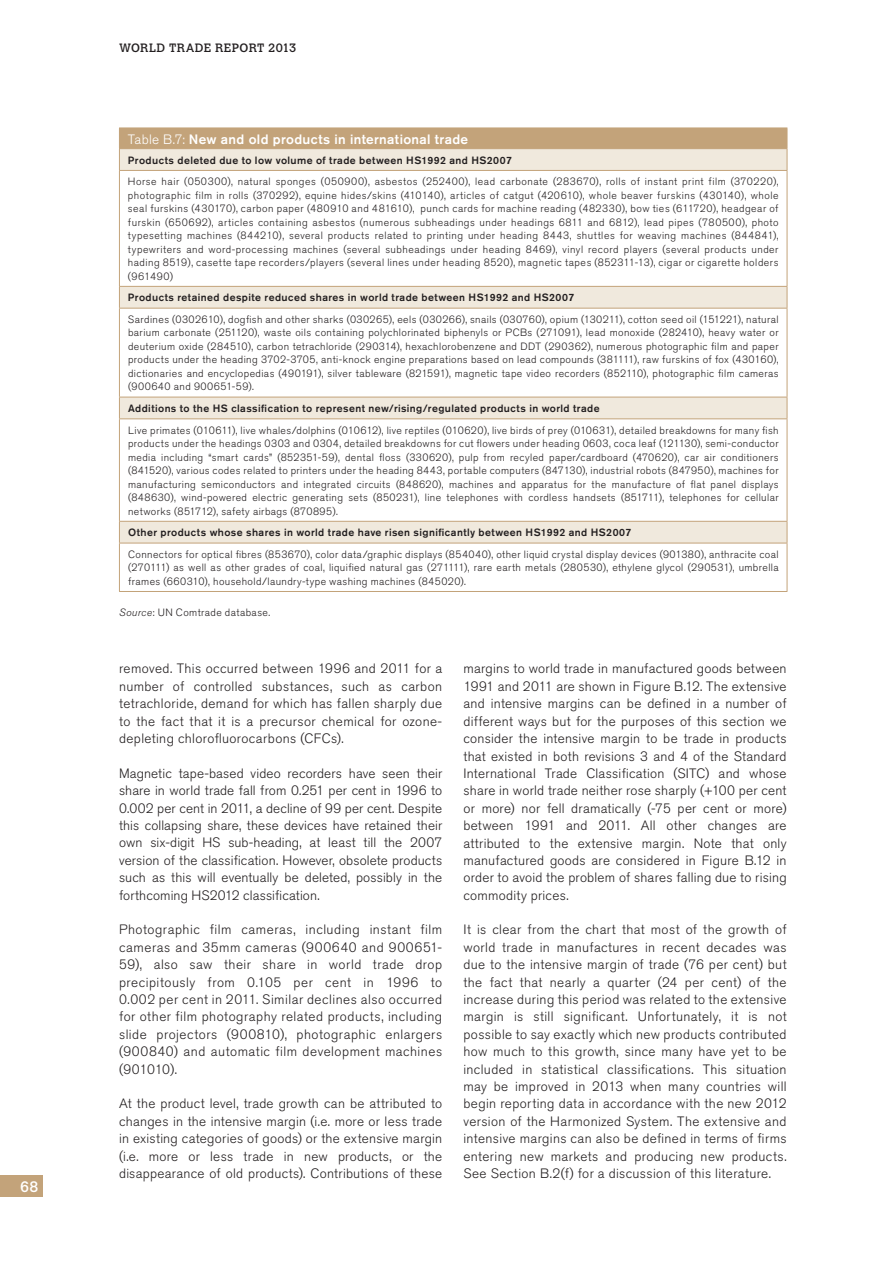
<style>
.page{position:relative;width:893px;height:1263px;background:#fff}
.page>*{position:absolute;margin:0;border:0;box-sizing:border-box;transform-origin:0 0}
.t1{font:15px "Calvert";color:#fff}
.t2{font:300 13.5px/17.4px "Akzidenz Grotesk BE";letter-spacing:.025em;color:#231f20;text-align:justify}
.t3{font:500 13.5px "Akzidenz Grotesk BE";letter-spacing:.025em;color:#fff}
.t4{font:12px "Calvert";letter-spacing:.025em;color:#231f20}
.t5{font:300 10.5px/13.5px "Akzidenz Grotesk BE";letter-spacing:.04em;color:#231f20;text-align:justify}
.t6{font:500 10.5px "Akzidenz Grotesk BE";letter-spacing:.04em;color:#231f20}
.s1{font-weight:300}
.s2{font-style:italic}
</style>
<div class="page">
<div style="left:0;top:1175px;width:43px;height:21px;background:#c3a37a"></div>
<div style="left:119px;top:128px;width:668px;height:21px;background:#c3a37a"></div>
<svg style="left:120px;top:149px;width:667px;height:394px"></svg>
<svg style="left:119px;top:149px;width:1px;height:21px"></svg>
<svg style="left:787px;top:128px;width:1px;height:42px"></svg>
<hr style="left:119px;top:171px;width:1px;height:115px;background:#c3a37a">
<hr style="left:119px;top:170px;width:668px;height:1px;background:#c3a37a">
<hr style="left:787px;top:171px;width:1px;height:115px;background:#c3a37a">
<svg style="left:119px;top:287px;width:1px;height:21px"></svg>
<hr style="left:119px;top:286px;width:668px;height:1px;background:#c3a37a">
<svg style="left:787px;top:287px;width:1px;height:21px"></svg>
<hr style="left:119px;top:308px;width:1px;height:89px;background:#c3a37a">
<hr style="left:119px;top:308px;width:668px;height:1px;background:#c3a37a">
<hr style="left:787px;top:308px;width:1px;height:89px;background:#c3a37a">
<svg style="left:119px;top:398px;width:1px;height:20px"></svg>
<hr style="left:119px;top:397px;width:668px;height:1px;background:#c3a37a">
<svg style="left:787px;top:397px;width:1px;height:21px"></svg>
<hr style="left:119px;top:419px;width:1px;height:102px;background:#c3a37a">
<hr style="left:119px;top:418px;width:668px;height:1px;background:#c3a37a">
<hr style="left:787px;top:419px;width:1px;height:102px;background:#c3a37a">
<svg style="left:119px;top:522px;width:1px;height:21px"></svg>
<hr style="left:119px;top:521px;width:668px;height:1px;background:#c3a37a">
<svg style="left:787px;top:522px;width:1px;height:21px"></svg>
<hr style="left:119px;top:543px;width:1px;height:48px;background:#c3a37a">
<hr style="left:119px;top:543px;width:668px;height:1px;background:#c3a37a">
<hr style="left:787px;top:543px;width:1px;height:48px;background:#c3a37a">
<hr style="left:119px;top:591px;width:668px;height:1px;background:#c3a37a">
<h1 class="t1" style="left:20px;top:1178px;width:20px">68</h1>
<p class="t4" style="left:119px;top:41px;width:179px">WORLD TRADE REPORT 2013</p>
<p class="t3" style="left:128px;top:131px;width:342px"><span class="s1">Table B.7:</span> New and old products in international trade</p>
<p class="t6" style="left:128px;top:154px;width:385px">Products deleted due to low volume of trade between HS1992 and HS2007</p>
<p class="t5" style="left:128px;top:175px;width:652px">Horse hair (050300), natural sponges (050900), asbestos (252400), lead carbonate (283670), rolls of instant print film (370220), photographic film in rolls (370292), equine hides/skins (410140), articles of catgut (420610), whole beaver furskins (430140), whole seal furskins (430170), carbon paper (480910 and 481610), punch cards for machine reading (482330), bow ties (611720), headgear of furskin (650692), articles containing asbestos (numerous subheadings under headings 6811 and 6812), lead pipes (780500), photo typesetting machines (844210), several products related to printing under heading 8443, shuttles for weaving machines (844841), typewriters and word-processing machines (several subheadings under heading 8469), vinyl record players (several products under hading 8519), casette tape recorders/players (several lines under heading 8520), magnetic tapes (852311-13), cigar or cigarette holders (961490)</p>
<p class="t6" style="left:128px;top:291px;width:448px">Products retained despite reduced shares in world trade between HS1992 and HS2007</p>
<p class="t5" style="left:128px;top:313px;width:652px">Sardines (0302610), dogfish and other sharks (030265), eels (030266), snails (030760), opium (130211), cotton seed oil (151221), natural barium carbonate (251120), waste oils containing polychlorinated biphenyls or PCBs (271091), lead monoxide (282410), heavy water or deuterium oxide (284510), carbon tetrachloride (290314), hexachlorobenzene and DDT (290362), numerous photographic film and paper products under the heading 3702-3705, anti-knock engine preparations based on lead compounds (381111), raw furskins of fox (430160), dictionaries and encyclopedias (490191), silver tableware (821591), magnetic tape video recorders (852110), photographic film cameras (900640 and 900651-59).</p>
<p class="t6" style="left:128px;top:402px;width:473px">Additions to the HS classification to represent new/rising/regulated products in world trade</p>
<p class="t5" style="left:128px;top:423px;width:652px">Live primates (010611), live whales/dolphins (010612), live reptiles (010620), live birds of prey (010631), detailed breakdowns for many fish products under the headings 0303 and 0304, detailed breakdowns for cut flowers under heading 0603, coca leaf (121130), semi-conductor media including “smart cards” (852351-59), dental floss (330620), pulp from recyled paper/cardboard (470620), car air conditioners (841520), various codes related to printers under the heading 8443, portable computers (847130), industrial robots (847950), machines for manufacturing semiconductors and integrated circuits (848620), machines and apparatus for the manufacture of flat panel displays (848630), wind-powered electric generating sets (850231), line telephones with cordless handsets (851711), telephones for cellular networks (851712), safety airbags (870895).</p>
<p class="t6" style="left:128px;top:526px;width:505px">Other products whose shares in world trade have risen significantly between HS1992 and HS2007</p>
<p class="t5" style="left:128px;top:548px;width:652px">Connectors for optical fibres (853670), color data/graphic displays (854040), other liquid crystal display devices (901380), anthracite coal (270111) as well as other grades of coal, liquified natural gas (271111), rare earth metals (280530), ethylene glycol (290531), umbrella frames (660310), household/laundry-type washing machines (845020).</p>
<p class="t5" style="left:119px;top:606px;width:153px"><span class="s2">Source</span>: UN Comtrade database.</p>
<p class="t2" style="left:119px;top:660px;width:325px">removed. This occurred between 1996 and 2011 for a number of controlled substances, such as carbon tetrachloride, demand for which has fallen sharply due to the fact that it is a precursor chemical for ozone&shy;depleting chlorofluorocarbons (CFCs).</p>
<p class="t2" style="left:119px;top:764px;width:325px">Magnetic tape-based video recorders have seen their share in world trade fall from 0.251 per cent in 1996 to 0.002 per cent in 2011, a decline of 99 per cent. Despite this collapsing share, these devices have retained their own six-digit HS sub-heading, at least till the 2007 version of the classification. However, obsolete products such as this will eventually be deleted, possibly in the forthcoming HS2012 classification.</p>
<p class="t2" style="left:119px;top:921px;width:325px">Photographic film cameras, including instant film cameras and 35mm cameras (900640 and 900651- 59), also saw their share in world trade drop precipitously from 0.105 per cent in 1996 to 0.002 per cent in 2011. Similar declines also occurred for other film photography related products, including slide projectors (900810), photographic enlargers (900840) and automatic film development machines (901010).</p>
<p class="t2" style="left:119px;top:1095px;width:325px">At the product level, trade growth can be attributed to changes in the intensive margin (i.e. more or less trade in existing categories of goods) or the extensive margin (i.e. more or less trade in new products, or the disappearance of old products). Contributions of these</p>
<p class="t2" style="left:463px;top:660px;width:325px">margins to world trade in manufactured goods between 1991 and 2011 are shown in Figure B.12. The extensive and intensive margins can be defined in a number of different ways but for the purposes of this section we consider the intensive margin to be trade in products that existed in both revisions 3 and 4 of the Standard International Trade Classification (SITC) and whose share in world trade neither rose sharply (+100 per cent or more) nor fell dramatically (-75 per cent or more) between 1991 and 2011. All other changes are attributed to the extensive margin. Note that only manufactured goods are considered in Figure B.12 in order to avoid the problem of shares falling due to rising commodity prices.</p>
<p class="t2" style="left:463px;top:921px;width:325px">It is clear from the chart that most of the growth of world trade in manufactures in recent decades was due to the intensive margin of trade (76 per cent) but the fact that nearly a quarter (24 per cent) of the increase during this period was related to the extensive margin is still significant. Unfortunately, it is not possible to say exactly which new products contributed how much to this growth, since many have yet to be included in statistical classifications. This situation may be improved in 2013 when many countries will begin reporting data in accordance with the new 2012 version of the Harmonized System. The extensive and intensive margins can also be defined in terms of firms entering new markets and producing new products.<br>See Section B.2(f) for a discussion of this literature.</p>
</div>
